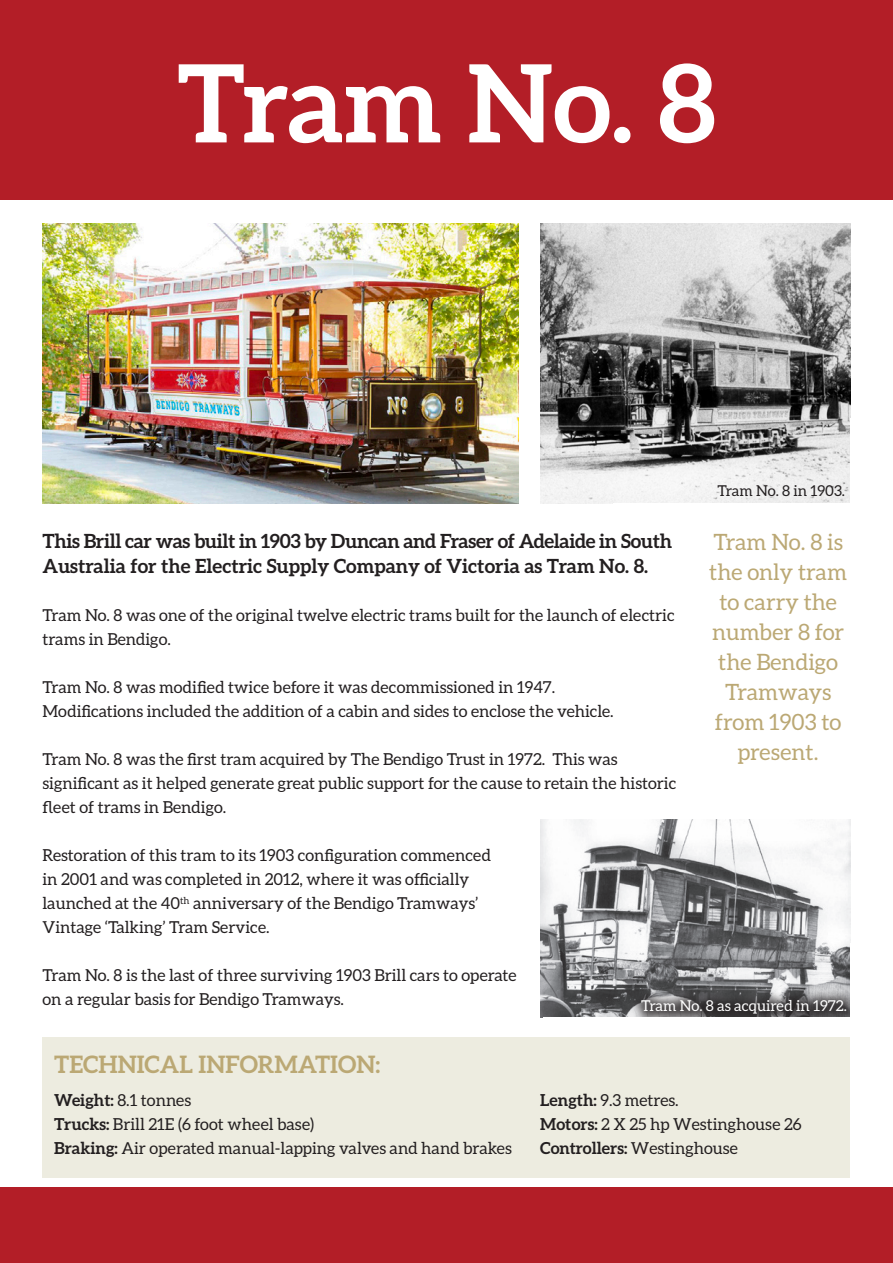
<style>
.page{position:relative;width:893px;height:1263px;background:#fff}
.page>*{position:absolute;margin:0;border:0;box-sizing:border-box;transform-origin:0 0}
.t1{font:700 108px "Aleo";letter-spacing:-.005em;color:#fff}
.Technical_Informatio{font:700 24px "Aleo";color:#bba874}
.Pull_Quote{font:22.5px/30px "Aleo";color:#bba874;text-align:center}
.First_Para{font:700 19.5px/25.5px "Aleo";letter-spacing:-.015em;color:#231f20}
.Body_Copy{font:16.5px/24px "Aleo";color:#231f20}
.Paragraph_Style_1{font:16.5px/24px "Aleo";color:#231f20}
.Body_Copy-2{font:700 16.5px "Aleo";color:#231f20}
.Photo_caption{font:15px "Aleo";color:#fff}
.Photo_caption-2{font:15px "Aleo";color:#231f20}
.s1{font-weight:700}
.s2{font-weight:400}
</style>
<div class="page">
<div style="left:43px;top:1037px;width:807px;height:141px;background:#edece0"></div>
<div style="left:0;top:0;width:893px;height:200px;background:#b31e27"></div>
<div style="left:0;top:1187px;width:893px;height:76px;background:#b31e27"></div>
<img style="left:43px;top:223px;width:476px;height:280px">
<img style="left:540px;top:223px;width:310px;height:280px">
<img style="left:540px;top:820px;width:310px;height:197px">
<div style="left:630px;top:989px;width:231px;height:40px;background:#231f20;opacity:.8"></div>
<div style="left:850px;top:943px;width:28px;height:88px;background:#fff"></div>
<div style="left:543px;top:1017px;width:311px;height:14px;background:#fff"></div>
<p class="t1" style="left:177px;top:41px;width:541px">Tram No. 8</p>
<p class="Photo_caption-2" style="left:717px;top:483px;width:129px">Tram No. 8 in 1903.</p>
<p class="First_Para" style="left:43px;top:527px;width:631px">This Brill car was built in 1903 by Duncan and Fraser of Adelaide in South<br>Australia for the Electric Supply Company of Victoria as Tram No. 8.</p>
<p class="Paragraph_Style_1" style="left:43px;top:603px;width:633px">Tram No. 8 was one of the original twelve electric trams built for the launch of electric trams in Bendigo.</p>
<p class="Body_Copy" style="left:43px;top:675px;width:573px">Tram No. 8 was modified twice before it was decommissioned in 1947.<br>Modifications included the addition of a cabin and sides to enclose the vehicle.</p>
<p class="Body_Copy" style="left:43px;top:747px;width:635px">Tram No. 8 was the first tram acquired by The Bendigo Trust in 1972. This was significant as it helped generate great public support for the cause to retain the historic fleet of trams in Bendigo.</p>
<p class="Body_Copy" style="left:43px;top:843px;width:450px">Restoration of this tram to its 1903 configuration commenced in 2001 and was completed in 2012, where it was officially launched at the 40<sup>th</sup> anniversary of the Bendigo Tramways’ Vintage ‘Talking’ Tram Service.</p>
<p class="Body_Copy" style="left:43px;top:963px;width:476px">Tram No. 8 is the last of three surviving 1903 Brill cars to operate on a regular basis for Bendigo Tramways.</p>
<p class="Pull_Quote" style="left:709px;top:527px;width:139px">Tram No. 8 is the only tram to carry the number 8 for the Bendigo<br>Tramways from 1903 to present.</p>
<p class="Photo_caption" style="left:641px;top:997px;width:207px">Tram No. 8 as acquired in 1972.</p>
<p class="Technical_Informatio" style="left:54px;top:1051px;width:328px">TECHNICAL INFORMATION:</p>
<p class="Body_Copy" style="left:54px;top:1088px;width:138px"><span class="s1">Weight:</span> 8.1 tonnes</p>
<p class="Body_Copy" style="left:540px;top:1088px;width:140px"><span class="s1">Length:</span> 9.3 metres.</p>
<p class="Body_Copy" style="left:54px;top:1112px;width:261px"><span class="s1">Trucks:</span> Brill 21E (6 foot wheel base)</p>
<p class="Body_Copy" style="left:540px;top:1112px;width:263px"><span class="s1">Motors:</span> 2 X 25 hp Westinghouse 26</p>
<p class="Body_Copy" style="left:54px;top:1136px;width:459px"><span class="s1">Braking:</span> Air operated manual-lapping valves and hand brakes</p>
<p class="Body_Copy-2" style="left:540px;top:1139px;width:199px">Controllers: <span class="s2">Westinghouse</span></p>
</div>
